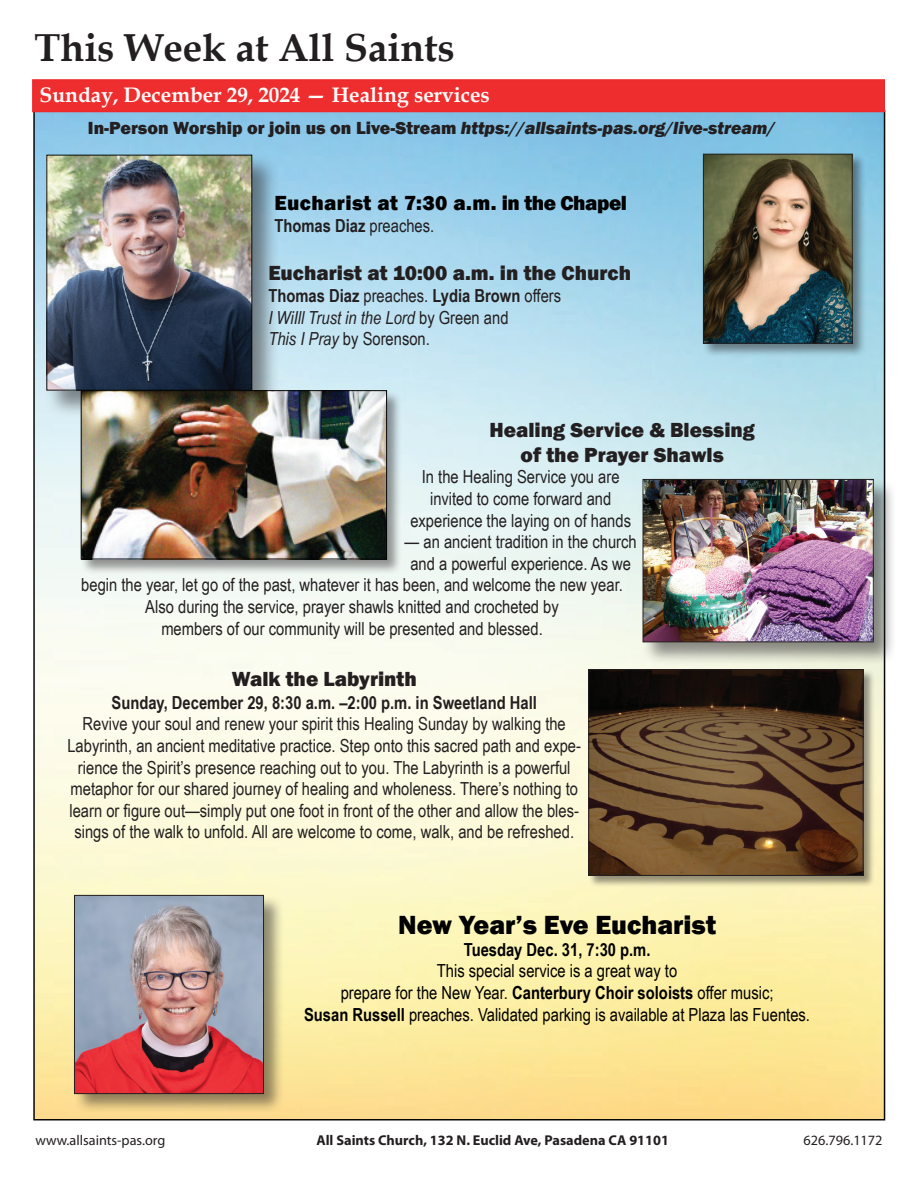
<style>
.page{position:relative;width:918px;height:1188px;background:#fff}
.page>*{position:absolute;margin:0;border:0;box-sizing:border-box;transform-origin:0 0}
.t1{font:700 39px "Book Antiqua";color:#231f20}
.t2{font:800 27px "Franklin Gothic";color:#000}
.t3{font:800 21px/25.2px "Franklin Gothic";color:#231f20;text-align:center}
.t4{font:700 21px "Book Antiqua";color:#fefcfa}
.t5{font:800 21px "Franklin Gothic";letter-spacing:.02em;color:#000}
.t6{font:18px/21.6px "Arial Narrow";color:#231f20;text-align:center}
.t7{font:18px/21.6px "Arial Narrow";color:#000;text-align:center}
.t8{font:italic 800 18px "Franklin Gothic";color:#231f20}
.t9{font:700 18px "Arial Narrow";color:#231f20}
.t10{font:700 18px "Arial Narrow";color:#000}
.t11{font:700 14.25px "Myriad Pro";color:#231f20}
.t12{font:14.25px "Myriad Pro";color:#231f20}
.s1{font-style:normal}
.s2{font-weight:400}
.s3{font-weight:700}
.s4{font-style:italic}
</style>
<div class="page">
<div style="left:33px;top:80px;width:851px;height:32px;background:#ee2d2e"></div>
<div style="left:32px;top:79px;width:853px;height:33px;border:2px solid #ee292c"></div>
<div style="left:73px;top:894px;width:211px;height:220px;background:#231f20;opacity:.5"></div>
<img style="left:76px;top:897px;width:186px;height:195px">
<div style="left:74px;top:895px;width:190px;height:199px;border:1px solid #231f20"></div>
<div style="left:45px;top:153px;width:235px;height:265px;background:#231f20;opacity:.51"></div>
<img style="left:49px;top:157px;width:201px;height:231px">
<div style="left:47px;top:155px;width:205px;height:235px;border:1px solid #080a0c"></div>
<div style="left:702px;top:153px;width:165px;height:205px;background:#231f20;opacity:.5"></div>
<img style="left:705px;top:156px;width:145px;height:186px">
<div style="left:703px;top:154px;width:149px;height:190px;border:1px solid #231f20"></div>
<div style="left:642px;top:478px;width:254px;height:187px;background:#231f20;opacity:.5"></div>
<img style="left:645px;top:481px;width:227px;height:159px">
<div style="left:643px;top:479px;width:231px;height:163px;border:1px solid #231f20"></div>
<div style="left:588px;top:669px;width:287px;height:218px;background:#231f20;opacity:.48"></div>
<img style="left:591px;top:672px;width:270px;height:202px">
<div style="left:589px;top:670px;width:274px;height:206px;border:1px solid #231f20"></div>
<div style="left:80px;top:390px;width:323px;height:185px;background:#231f20;opacity:.47"></div>
<img style="left:83px;top:392px;width:302px;height:165px">
<div style="left:81px;top:390px;width:306px;height:169px;border:1px solid #040507"></div>
<h1 class="t1" style="left:34px;top:22px;width:422px">This Week at All Saints</h1>
<p class="t4" style="left:40px;top:81px;width:452px">Sunday, December 29, 2024 — Healing services</p>
<p class="t8" style="left:88px;top:116px;width:689px"><span class="s1">In-Person Worship or join us on Live-Stream</span> https://allsaints-pas.org/live-stream/</p>
<p class="t5" style="left:274px;top:190px;width:354px">Eucharist at 7:30 a.m. in the Chapel</p>
<p class="t9" style="left:274px;top:212px;width:161px">Thomas Diaz <span class="s2">preaches.</span></p>
<p class="t3" style="left:268px;top:261px;width:364px">Eucharist at 10:00 a.m. in the Church</p>
<p class="t6" style="left:268px;top:284px;width:294px;text-align:left"><span class="s3">Thomas Diaz</span> preaches. <span class="s3">Lydia Brown</span> offers<br><span class="s4">I WiIll Trust in the Lord</span> by Green and<br><span class="s4">This I Pray</span> by Sorenson.</p>
<p class="t3" style="left:490px;top:417px;width:267px">Healing Service &amp; Blessing of the Prayer Shawls</p>
<p class="t6" style="left:410px;top:466px;width:222px">In the Healing Service you are invited to come forward and experience the laying on of hands</p>
<p class="t6" style="left:405px;top:530px;width:234px">— an ancient tradition in the church</p>
<p class="t6" style="left:410px;top:552px;width:222px">and a powerful experience. As we</p>
<p class="t6" style="left:81px;top:574px;width:543px">begin the year, let go of the past, whatever it has been, and welcome the new year.</p>
<p class="t6" style="left:145px;top:595px;width:415px">Also during the service, prayer shawls knitted and crocheted by</p>
<p class="t6" style="left:161px;top:617px;width:383px">members of our community will be presented and blessed.</p>
<p class="t3" style="left:232px;top:666px;width:187px">Walk the Labyrinth</p>
<p class="t9" style="left:112px;top:689px;width:427px">Sunday, December 29, 8:30 a.m. –2:00 p.m. in Sweetland Hall</p>
<p class="t6" style="left:67px;top:713px;width:515px">Revive your soul and renew your spirit this Healing Sunday by walking the Labyrinth, an ancient meditative practice. Step onto this sacred path and expe&shy;rience the Spirit’s presence reaching out to you. The Labyrinth is a powerful metaphor for our shared journey of healing and wholeness. There’s nothing to learn or figure out—simply put one foot in front of the other and allow the bles&shy;sings of the walk to unfold. All are welcome to come, walk, and be refreshed.</p>
<h2 class="t2" style="left:398px;top:908px;width:320px">New Year’s Eve Eucharist</h2>
<p class="t10" style="left:464px;top:936px;width:188px">Tuesday Dec. 31, 7:30 p.m.</p>
<p class="t7" style="left:304px;top:960px;width:507px">This special service is a great way to<br>prepare for the New Year. <span class="s3">Canterbury Choir soloists</span> offer music;<br><span class="s3">Susan Russell</span> preaches. Validated parking is available at Plaza las Fuentes.</p>
<p class="t12" style="left:35px;top:1131px;width:131px">www.allsaints-pas.org</p>
<p class="t11" style="left:316px;top:1131px;width:354px">All Saints Church, 132 N. Euclid Ave, Pasadena CA 91101</p>
<p class="t12" style="left:804px;top:1131px;width:81px">626.796.1172</p>
</div>
